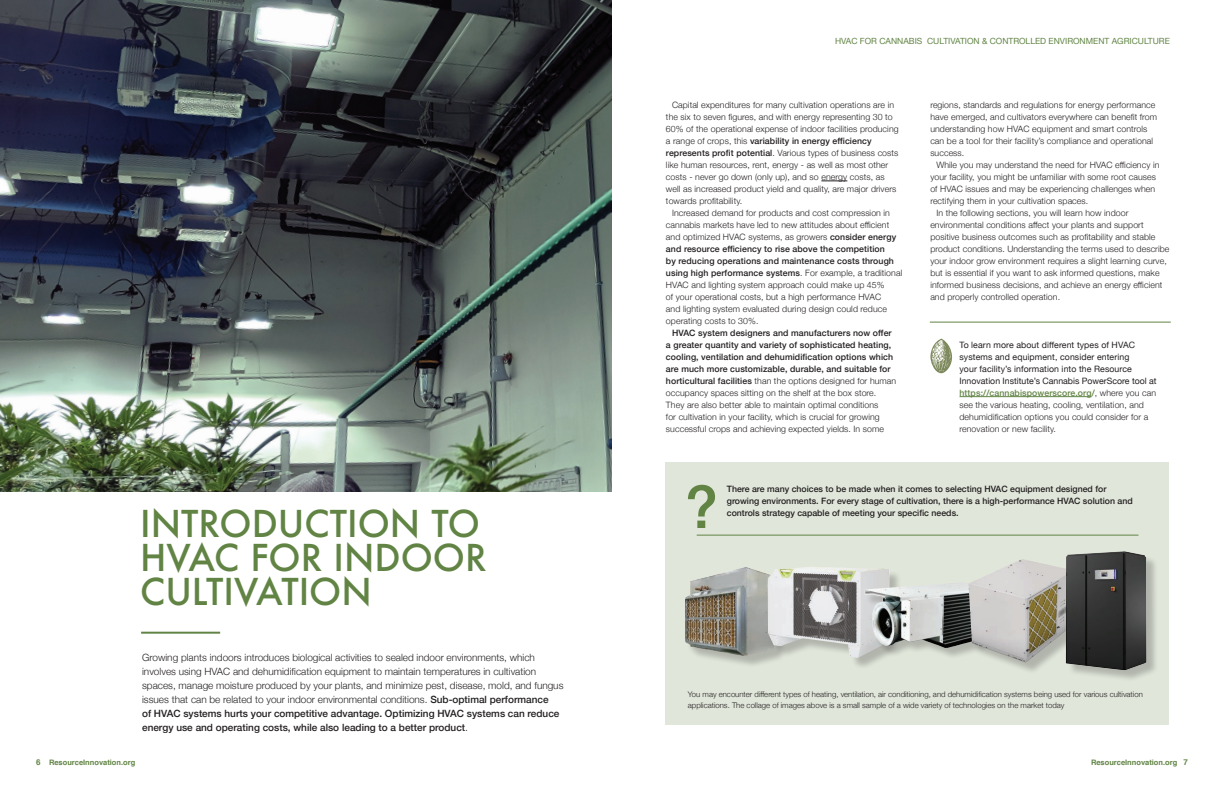
<style>
.page{position:relative;width:1224px;height:792px;background:#fff}
.page>*{position:absolute;margin:0;border:0;box-sizing:border-box;transform-origin:0 0}
.New_Paragraph{font:500 59.2px "Helvetica Neue";color:#618444}
.t1{font:500 36px/34px "Futura";color:#618444}
.New_Paragraph-2{font:300 10px/14px "Helvetica Neue";color:#231f20}
.New_Paragraph-3{font:300 8.8px/12px "Helvetica Neue";letter-spacing:.01em;color:#231f20}
.New_Paragraph-4{font:8.8px/12px "Helvetica Neue";letter-spacing:.01em;color:#231f20}
.New_Paragraph-5{font:500 8.8px/12px "Helvetica Neue";color:#231f20}
.t2{font:8.5px "Helvetica Neue";color:#618444}
.New_Paragraph-6{font:300 7.8px/11px "Helvetica Neue";color:#231f20}
.t3{font:700 7.5px "Helvetica";color:#618444}
.s1{font-weight:500}
.s2{font-weight:500;color:#618444}
.s3{font-weight:300}
.s4{font-size:8px}
</style>
<div class="page">
<img style="left:0;top:0;width:612px;height:492px">
<hr style="left:141px;top:632px;width:79px;height:2px;background:#618444">
<div style="left:665px;top:462px;width:504px;height:263px;background:#e0e6da"></div>
<svg style="left:821px;top:181px;width:26px;height:1px"></svg>
<svg style="left:930px;top:338px;width:23px;height:35px"></svg>
<hr style="left:930px;top:322px;width:241px;height:1px;background:#618444">
<hr style="left:960px;top:396px;width:132px;height:1px;background:#618444">
<hr style="left:697px;top:535px;width:442px;height:1px;background:#618444">
<div style="left:687px;top:568px;width:100px;height:101px;background:#231f20;opacity:.25"></div>
<img style="left:685px;top:567px;width:83px;height:89px">
<div style="left:769px;top:568px;width:133px;height:102px;background:#231f20;opacity:.25"></div>
<img style="left:768px;top:567px;width:122px;height:91px">
<div style="left:866px;top:584px;width:159px;height:76px;background:#231f20;opacity:.25"></div>
<img style="left:864px;top:583px;width:95px;height:63px">
<div style="left:970px;top:561px;width:117px;height:113px;background:#231f20;opacity:.25"></div>
<img style="left:968px;top:559px;width:98px;height:104px">
<div style="left:1067px;top:553px;width:92px;height:129px;background:#231f20;opacity:.25"></div>
<img style="left:1066px;top:551px;width:67px;height:119px">
<p class="t2" style="left:835px;top:35px;width:336px">HVAC FOR CANNABIS CULTIVATION &amp; CONTROLLED ENVIRONMENT AGRICULTURE</p>
<p class="t1" style="left:140px;top:506px;width:348px">INTRODUCTION TO<br>HVAC FOR INDOOR<br>CULTIVATION</p>
<p class="New_Paragraph-2" style="left:142px;top:650px;width:423px">Growing plants indoors introduces biological activities to sealed indoor environments, which involves using HVAC and dehumidification equipment to maintain temperatures in cultivation spaces, manage moisture produced by your plants, and minimize pest, disease, mold, and fungus issues that can be related to your indoor environmental conditions. <span class="s1">Sub-optimal performance<br>of HVAC systems hurts your competitive advantage. Optimizing HVAC systems can reduce energy use and operating costs, while also leading to a better product</span>.</p>
<p class="New_Paragraph-3" style="left:666px;top:98px;width:234px;text-indent:6px">Capital expenditures for many cultivation operations are in the six to seven figures, and with energy representing 30 to 60% of the operational expense of indoor facilities producing a range of crops, this <span class="s1">variability in energy efficiency represents profit potential</span>. Various types of business costs like human resources, rent, energy - as well as most other costs - never go down (only up), and so energy costs, as well as increased product yield and quality, are major drivers towards profitability.</p>
<p class="New_Paragraph-3" style="left:666px;top:206px;width:238px;text-indent:6px">Increased demand for products and cost compression in cannabis markets have led to new attitudes about efficient and optimized HVAC systems, as growers <span class="s1">consider energy and resource efficiency to rise above the competition<br>by reducing operations and maintenance costs through using high performance systems</span>. For example, a traditional HVAC and lighting system approach could make up 45%<br>of your operational costs, but a high performance HVAC<br>and lighting system evaluated during design could reduce operating costs to 30%.</p>
<p class="New_Paragraph-3" style="left:666px;top:326px;width:232px;text-indent:6px"><span class="s1">HVAC system designers and manufacturers now offer a greater quantity and variety of sophisticated heating, cooling, ventilation and dehumidification options which are much more customizable, durable, and suitable for horticultural facilities</span> than the options designed for human occupancy spaces sitting on the shelf at the box store.<br>They are also better able to maintain optimal conditions<br>for cultivation in your facility, which is crucial for growing successful crops and achieving expected yields. In some</p>
<p class="New_Paragraph-3" style="left:930px;top:98px;width:228px">regions, standards and regulations for energy performance have emerged, and cultivators everywhere can benefit from understanding how HVAC equipment and smart controls can be a tool for their facility’s compliance and operational success.</p>
<p class="New_Paragraph-3" style="left:930px;top:158px;width:231px;text-indent:6px">While you may understand the need for HVAC efficiency in your facility, you might be unfamiliar with some root causes of HVAC issues and may be experiencing challenges when rectifying them in your cultivation spaces.</p>
<p class="New_Paragraph-3" style="left:930px;top:206px;width:241px;text-indent:6px">In the following sections, you will learn how indoor environmental conditions affect your plants and support positive business outcomes such as profitability and stable product conditions. Understanding the terms used to describe your indoor grow environment requires a slight learning curve, but is essential if you want to ask informed questions, make informed business decisions, and achieve an energy efficient and properly controlled operation.</p>
<p class="New_Paragraph-4" style="left:960px;top:339px;width:199px">To learn more about different types of HVAC systems and equipment, consider entering<br>your facility’s information into the Resource Innovation Institute’s Cannabis PowerScore tool at <span class="s2">https://cannabispowerscore.org/</span><span class="s3">, where you can see the various heating, cooling, ventilation, and dehumidification options you could consider for a renovation or new facility.</span></p>
<p class="New_Paragraph" style="left:685px;top:459px;width:34px">?</p>
<p class="New_Paragraph-5" style="left:727px;top:482px;width:407px">There are many choices to be made when it comes to selecting HVAC equipment designed for growing environments. For every stage of cultivation, there is a high-performance HVAC solution and controls strategy capable of meeting your specific needs.</p>
<p class="New_Paragraph-6" style="left:688px;top:689px;width:456px">You may encounter different types of heating, ventilation, air conditioning, and dehumidification systems being used for various cultivation applications. The collage of images above is a small sample of a wide variety of technologies on the market today</p>
<p class="t3" style="left:36px;top:756px;width:101px"><span class="s4">6</span> ResourceInnovation.org</p>
<p class="t3" style="left:1091px;top:756px;width:98px">ResourceInnovation.org <span class="s4">7</span></p>
</div>
